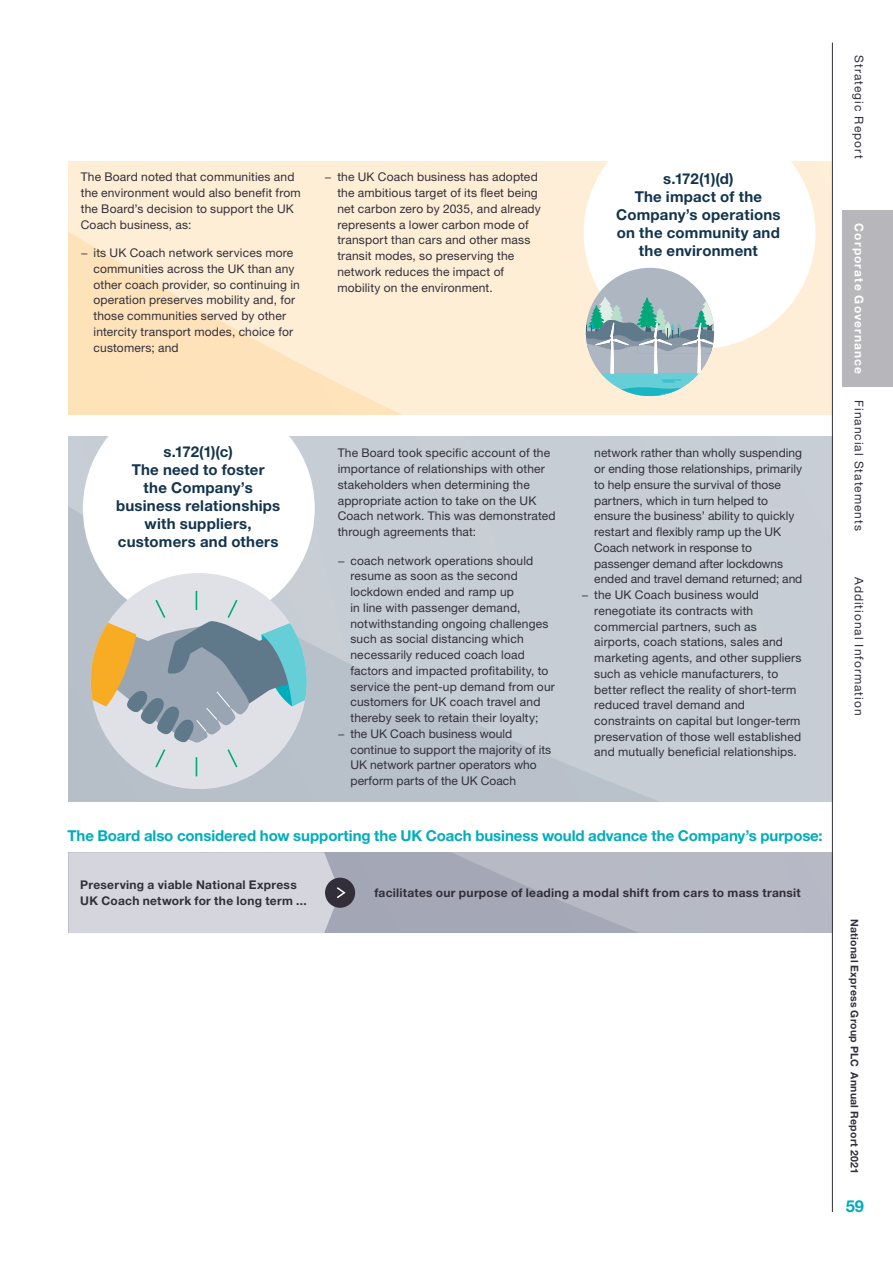
<style>
.page{position:relative;width:893px;height:1263px;background:#fff}
.page>*{position:absolute;margin:0;border:0;box-sizing:border-box;transform-origin:0 0}
.t1{font:700 16.5px "Helvetica Neue LT Std";color:#00adbb}
.t2{font:700 15px/18px "Helvetica Neue LT Std";letter-spacing:.015em;color:#13344d;text-align:center}
.t3{font:700 15px "Helvetica Neue LT Std";letter-spacing:-.005em;color:#00adbb}
.t4{font:12px/15.8px "Helvetica Neue LT Std";letter-spacing:.01em;color:#322f3a}
.t5{font:700 12px/15.8px "Helvetica Neue LT Std";letter-spacing:.02em;color:#322f3a}
.t6{font:12px "Helvetica Neue LT Std";letter-spacing:.085em;color:#322f3a}
.t7{font:12px "Helvetica Neue LT Std";letter-spacing:.08em;color:#322f3a}
.t8{font:700 12px "Helvetica Neue LT Std";letter-spacing:.09em;color:#fff}
.t9{font:700 10.5px "Helvetica Neue LT Std";letter-spacing:.03em;color:#322f3a}
</style>
<div class="page">
<svg style="left:347px;top:852px;width:485px;height:81px;background:#afb2be"></svg>
<svg style="left:68px;top:436px;width:764px;height:366px;background:#c4cad2"></svg>
<svg style="left:68px;top:161px;width:764px;height:254px;background:#fdebcf"></svg>
<div style="left:325px;top:878px;width:30px;height:30px;background:#322f3a;border-radius:50%"></div>
<svg style="left:68px;top:852px;width:279px;height:81px;background:#cfcfd7"></svg>
<svg style="left:83px;top:436px;width:232px;height:341px"></svg>
<svg style="left:584px;top:161px;width:231px;height:235px"></svg>
<div style="left:842px;top:211px;width:51px;height:176px;background:#b7b6ba"></div>
<hr style="left:832px;top:43px;width:1px;height:1169px;background:#322f3a">
<p class="t4" style="left:81px;top:169px;width:221px">The Board noted that communities and the environment would also benefit from the Board’s decision to support the UK Coach business, as:</p>
<p class="t4" style="left:94px;top:245px;width:208px;text-indent:-13px">− its UK Coach network services more communities across the UK than any other coach provider, so continuing in operation preserves mobility and, for those communities served by other intercity transport modes, choice for customers; and</p>
<p class="t4" style="left:337px;top:169px;width:205px;text-indent:-13px">− the UK Coach business has adopted the ambitious target of its fleet being net carbon zero by 2035, and already represents a lower carbon mode of transport than cars and other mass transit modes, so preserving the network reduces the impact of mobility on the environment.</p>
<p class="t2" style="left:616px;top:169px;width:166px">s.172(1)(d)<br>The impact of the<br>Company’s operations on the community and the environment</p>
<p class="t2" style="left:116px;top:442px;width:166px">s.172(1)(c)<br>The need to foster<br>the Company’s business relationships with suppliers, customers and others</p>
<p class="t4" style="left:338px;top:445px;width:219px">The Board took specific account of the importance of relationships with other stakeholders when determining the appropriate action to take on the UK Coach network. This was demonstrated through agreements that:</p>
<p class="t4" style="left:338px;top:552px;width:197px">− coach network operations should</p>
<p class="t4" style="left:350px;top:568px;width:169px">resume as soon as the second</p>
<p class="t4" style="left:350px;top:584px;width:165px">lockdown ended and ramp up</p>
<p class="t4" style="left:350px;top:600px;width:172px">in line with passenger demand,</p>
<p class="t4" style="left:350px;top:615px;width:200px">notwithstanding ongoing challenges</p>
<p class="t4" style="left:350px;top:631px;width:175px">such as social distancing which</p>
<p class="t4" style="left:350px;top:647px;width:176px">necessarily reduced coach load</p>
<p class="t4" style="left:350px;top:662px;width:200px">factors and impacted profitability, to</p>
<p class="t4" style="left:350px;top:678px;width:206px">service the pent-up demand from our</p>
<p class="t4" style="left:350px;top:694px;width:191px">customers for UK coach travel and</p>
<p class="t4" style="left:350px;top:710px;width:189px">thereby seek to retain their loyalty;</p>
<p class="t4" style="left:338px;top:725px;width:176px">− the UK Coach business would</p>
<p class="t4" style="left:350px;top:741px;width:202px">continue to support the majority of its</p>
<p class="t4" style="left:350px;top:757px;width:188px">UK network partner operators who</p>
<p class="t4" style="left:350px;top:773px;width:167px">perform parts of the UK Coach</p>
<p class="t4" style="left:594px;top:445px;width:209px">network rather than wholly suspending</p>
<p class="t4" style="left:594px;top:461px;width:209px">or ending those relationships, primarily</p>
<p class="t4" style="left:594px;top:476px;width:188px">to help ensure the survival of those</p>
<p class="t4" style="left:594px;top:492px;width:175px">partners, which in turn helped to</p>
<p class="t4" style="left:594px;top:508px;width:202px">ensure the business’ ability to quickly</p>
<p class="t4" style="left:594px;top:524px;width:188px">restart and flexibly ramp up the UK</p>
<p class="t4" style="left:594px;top:539px;width:159px">Coach network in response to</p>
<p class="t4" style="left:594px;top:555px;width:190px">passenger demand after lockdowns</p>
<p class="t4" style="left:594px;top:571px;width:210px">ended and travel demand returned; and</p>
<p class="t4" style="left:581px;top:587px;width:179px">− the UK Coach business would</p>
<p class="t4" style="left:594px;top:602px;width:160px">renegotiate its contracts with</p>
<p class="t4" style="left:594px;top:618px;width:164px">commercial partners, such as</p>
<p class="t4" style="left:594px;top:634px;width:190px">airports, coach stations, sales and</p>
<p class="t4" style="left:594px;top:650px;width:209px">marketing agents, and other suppliers</p>
<p class="t4" style="left:594px;top:665px;width:185px">such as vehicle manufacturers, to</p>
<p class="t4" style="left:594px;top:681px;width:204px">better reflect the reality of short-term</p>
<p class="t4" style="left:594px;top:697px;width:152px">reduced travel demand and</p>
<p class="t4" style="left:594px;top:713px;width:208px">constraints on capital but longer-term</p>
<p class="t4" style="left:594px;top:728px;width:208px">preservation of those well established</p>
<p class="t4" style="left:594px;top:744px;width:204px">and mutually beneficial relationships.</p>
<p class="t3" style="left:67px;top:826px;width:757px">The Board also considered how supporting the UK Coach business would advance the Company’s purpose:</p>
<p class="t5" style="left:80px;top:877px;width:228px">Preserving a viable National Express<br>UK Coach network for the long term ...</p>
<p class="t5" style="left:374px;top:884px;width:428px">facilitates our purpose of leading a modal shift from cars to mass transit</p>
<p class="t6" style="left:866px;top:55px;width:105px;rotate:90deg">Strategic Report</p>
<p class="t8" style="left:866px;top:223px;width:152px;rotate:90deg">Corporate Governance</p>
<p class="t6" style="left:866px;top:400px;width:132px;rotate:90deg">Financial Statements</p>
<p class="t7" style="left:866px;top:577px;width:140px;rotate:90deg">Additional Information</p>
<p class="t9" style="left:861px;top:919px;width:257px;rotate:90deg">National Express Group PLC Annual Report 2021</p>
<h1 class="t1" style="left:846px;top:1196px;width:19px">59</h1>
</div>
